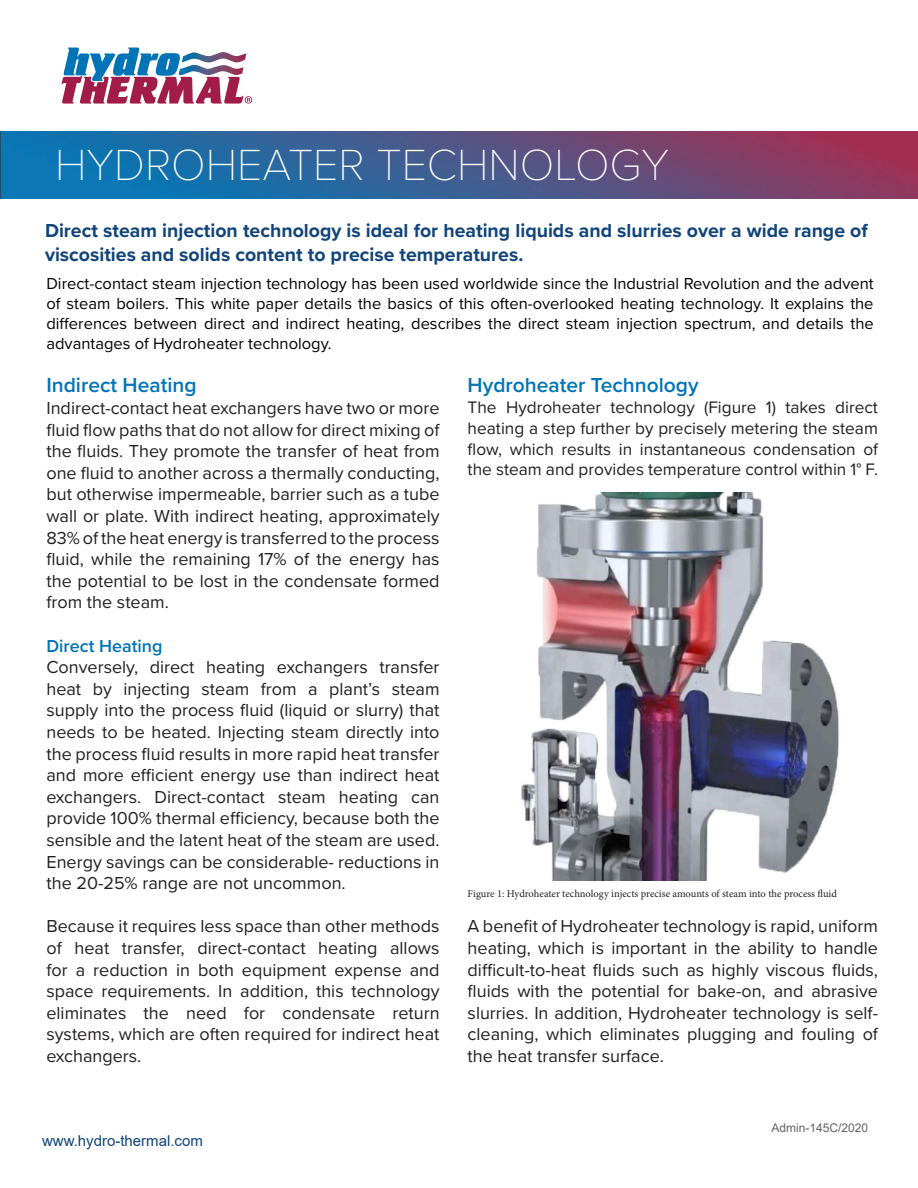
<style>
.page{position:relative;width:918px;height:1188px;background:#fff}
.page>*{position:absolute;margin:0;border:0;box-sizing:border-box;transform-origin:0 0}
.t1{font:100 45.15px "Proxima Nova T";color:#fff}
.t2{font:600 21px "Proxima Nova";color:#0074b6}
.t3{font:700 19.5px/23.4px "Proxima Nova";color:#10447a}
.t4{font:18px/21.6px "Proxima Nova";color:#231f20;text-align:justify}
.t5{font:600 18px "Proxima Nova";color:#0074b6}
.t6{font:17.25px/20.7px "Proxima Nova";color:#231f20;text-align:justify}
.t7{font:16.5px/19.8px "Proxima Nova";color:#000;text-align:justify}
.t8{font:15px "Arial";color:#10447a}
.t9{font:12px "Arial";color:#636366}
.t10{font:10.5px "Minion Pro";color:#231f20}
</style>
<div class="page">
<img style="left:0;top:132px;width:918px;height:67px">
<svg style="left:62px;top:48px;width:190px;height:56px"></svg>
<img style="left:521px;top:492px;width:318px;height:388px">
<h1 class="t1" style="left:55px;top:132px;width:616px">HYDROHEATER TECHNOLOGY</h1>
<p class="t3" style="left:45px;top:219px;width:824px">Direct steam injection technology is ideal for heating liquids and slurries over a wide range of viscosities and solids content to precise temperatures.</p>
<p class="t7" style="left:46px;top:273px;width:829px">Direct-contact steam injection technology has been used worldwide since the Industrial Revolution and the advent of steam boilers. This white paper details the basics of this often-overlooked heating technology. It explains the differences between direct and indirect heating, describes the direct steam injection spectrum, and details the advantages of Hydroheater technology.</p>
<p class="t2" style="left:46px;top:370px;width:152px">Indirect Heating</p>
<p class="t4" style="left:46px;top:396px;width:395px">Indirect-contact heat exchangers have two or more fluid flow paths that do not allow for direct mixing of the fluids. They promote the transfer of heat from one fluid to another across a thermally conducting, but otherwise impermeable, barrier such as a tube wall or plate. With indirect heating, approximately 83% of the heat energy is transferred to the process fluid, while the remaining 17% of the energy has the potential to be lost in the condensate formed from the steam.</p>
<p class="t5" style="left:46px;top:632px;width:118px">Direct Heating</p>
<p class="t4" style="left:46px;top:656px;width:395px">Conversely, direct heating exchangers transfer heat by injecting steam from a plant’s steam supply into the process fluid (liquid or slurry) that needs to be heated. Injecting steam directly into the process fluid results in more rapid heat transfer and more efficient energy use than indirect heat exchangers. Direct-contact steam heating can provide 100% thermal efficiency, because both the sensible and the latent heat of the steam are used.<br>Energy savings can be considerable- reductions in the 20-25% range are not uncommon.</p>
<p class="t4" style="left:46px;top:915px;width:395px">Because it requires less space than other methods of heat transfer, direct-contact heating allows for a reduction in both equipment expense and space requirements. In addition, this technology eliminates the need for condensate return systems, which are often required for indirect heat exchangers.</p>
<p class="t2" style="left:468px;top:370px;width:232px">Hydroheater Technology</p>
<p class="t6" style="left:468px;top:396px;width:412px">The Hydroheater technology (Figure 1) takes direct heating a step further by precisely metering the steam flow, which results in instantaneous condensation of the steam and provides temperature control within 1° F.</p>
<p class="t10" style="left:468px;top:886px;width:371px">Figure 1: Hydroheater technology injects precise amounts of steam into the process fluid</p>
<p class="t4" style="left:468px;top:915px;width:412px">A benefit of Hydroheater technology is rapid, uniform heating, which is important in the ability to handle difficult-to-heat fluids such as highly viscous fluids, fluids with the potential for bake-on, and abrasive slurries. In addition, Hydroheater technology is self&shy;cleaning, which eliminates plugging and fouling of the heat transfer surface.</p>
<p class="t8" style="left:42px;top:1130px;width:162px">www.hydro-thermal.com</p>
<p class="t9" style="left:772px;top:1119px;width:98px">Admin-145C/2020</p>
</div>
